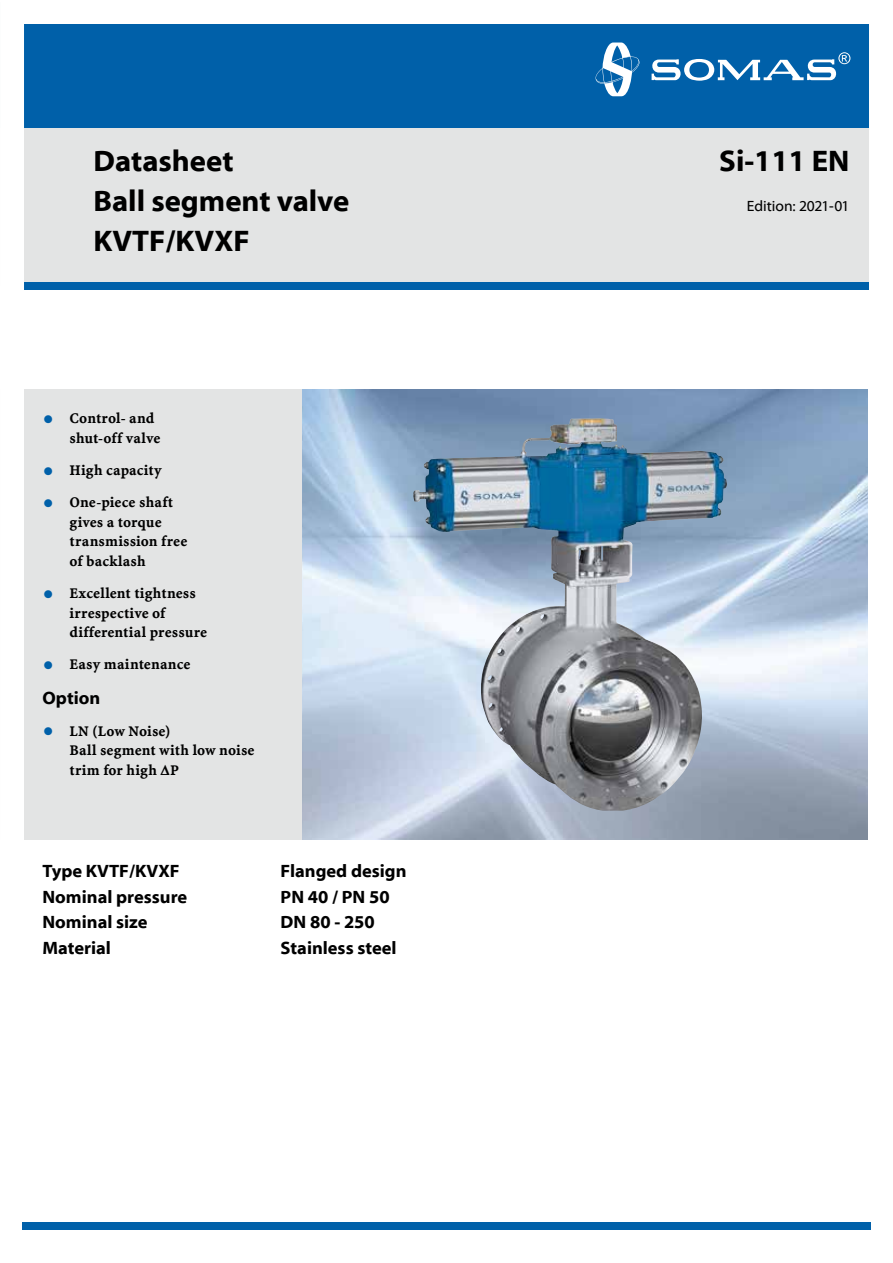
<style>
.page{position:relative;width:893px;height:1263px;background:#fff}
.page>*{position:absolute;margin:0;border:0;box-sizing:border-box;transform-origin:0 0}
.t1{font:30px "Myriad Bd Web";color:#000}
.t2{font:18px "Myriad Bd Web";color:#000}
.t3{font:15px/19.5px "Minion Bd Web";letter-spacing:.01em;color:#000}
.t4{font:15px "Myriad Web";letter-spacing:-.005em;color:#000}
.s1{font-family:"Minion Web";font-size:36px;color:#0060a9}
</style>
<div class="page">
<img style="left:302px;top:389px;width:565px;height:451px">
<div style="left:0;top:125px;width:893px;height:161px;background:#e3e4e4"></div>
<div style="left:0;top:2px;width:893px;height:126px;background:#0060a9"></div>
<div style="left:10px;top:282px;width:883px;height:8px;background:#0060a9"></div>
<div style="left:0;top:389px;width:302px;height:451px;background:#e3e4e4"></div>
<div style="left:0;top:0;width:893px;height:1263px;border:24px solid #fff"></div>
<svg style="left:651px;top:52px;width:199px;height:29px"></svg>
<svg style="left:595px;top:43px;width:44px;height:53px"></svg>
<div style="left:23px;top:1222px;width:848px;height:8px;background:#0060a9"></div>
<img style="left:413px;top:418px;width:291px;height:393px">
<h1 class="t1" style="left:94px;top:144px;width:142px">Datasheet</h1>
<h1 class="t1" style="left:719px;top:144px;width:132px">Si-111 EN</h1>
<h1 class="t1" style="left:94px;top:184px;width:257px">Ball segment valve</h1>
<p class="t4" style="left:747px;top:198px;width:104px">Edition: 2021-01</p>
<h1 class="t1" style="left:94px;top:225px;width:158px">KVTF/KVXF</h1>
<p class="t3" style="left:70px;top:409px;width:92px;text-indent:-27px"><span class="s1">•</span> Control- and shut-off valve</p>
<p class="t3" style="left:43px;top:461px;width:121px"><span class="s1">•</span> High capacity</p>
<p class="t3" style="left:70px;top:493px;width:119px;text-indent:-27px"><span class="s1">•</span> One-piece shaft gives a torque transmission free of backlash</p>
<p class="t3" style="left:70px;top:584px;width:139px;text-indent:-27px"><span class="s1">•</span> Excellent tightness irrespective of differential pressure</p>
<p class="t3" style="left:43px;top:655px;width:150px"><span class="s1">•</span> Easy maintenance</p>
<p class="t2" style="left:43px;top:688px;width:59px">Option</p>
<p class="t3" style="left:70px;top:721px;width:187px;text-indent:-27px"><span class="s1">•</span> LN (Low Noise)<br>Ball segment with low noise trim for high ∆P</p>
<p class="t2" style="left:43px;top:861px;width:139px">Type KVTF/KVXF</p>
<p class="t2" style="left:281px;top:861px;width:127px">Flanged design</p>
<p class="t2" style="left:43px;top:887px;width:146px">Nominal pressure</p>
<p class="t2" style="left:281px;top:887px;width:111px">PN 40 / PN 50</p>
<p class="t2" style="left:43px;top:912px;width:107px">Nominal size</p>
<p class="t2" style="left:281px;top:912px;width:96px">DN 80 - 250</p>
<p class="t2" style="left:43px;top:938px;width:70px">Material</p>
<p class="t2" style="left:281px;top:938px;width:117px">Stainless steel</p>
</div>
